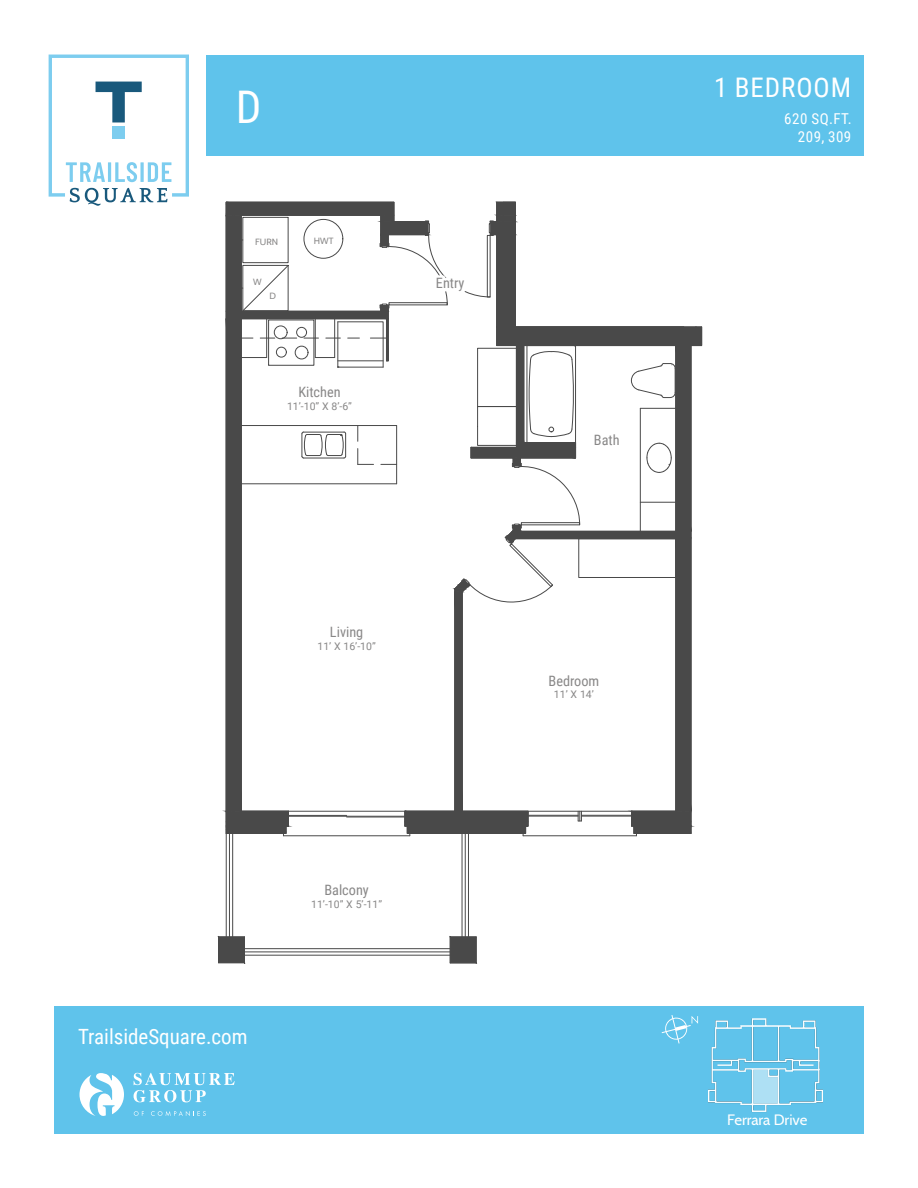
<style>
.page{position:relative;width:918px;height:1188px;background:#fff}
.page>*{position:absolute;margin:0;border:0;box-sizing:border-box;transform-origin:0 0}
.Unit_List{font:45px "Roboto Condensed";color:#fff}
.Unit_List-2{font:27px "Roboto Condensed";letter-spacing:.035em;color:#fff}
.t1{font:21px "Roboto Condensed";color:#fff}
.Unit_List-3{font:15px "Roboto Condensed";letter-spacing:.035em;color:#fff}
.t2{font:15px "Cabin";letter-spacing:-.005em;color:#fff}
.floorplan_labels{font:14.25px "Roboto Condensed";color:#888787}
.floorplan_labels-2{font:10.5px "Roboto";color:#888787}
.floorplan_labels-3{font:9px "Cabin";color:#888787}
</style>
<div class="page">
<div style="left:54px;top:1007px;width:810px;height:127px;background:#5fc3eb"></div>
<div style="left:206px;top:55px;width:658px;height:101px;background:#5fc3eb"></div>
<svg style="left:662px;top:1015px;width:36px;height:29px"></svg>
<svg style="left:49px;top:55px;width:140px;height:151px"></svg>
<div style="left:112px;top:126px;width:13px;height:13px;background:#7dcdef"></div>
<svg style="left:134px;top:1111px;width:10px;height:5px"></svg>
<svg style="left:151px;top:1111px;width:55px;height:5px"></svg>
<svg style="left:80px;top:1073px;width:44px;height:43px"></svg>
<svg style="left:134px;top:1073px;width:101px;height:29px"></svg>
<hr style="left:283px;top:836px;width:127px;height:1px;background:#494949">
<hr style="left:226px;top:833px;width:1px;height:104px;background:#494949">
<hr style="left:229px;top:833px;width:1px;height:104px;background:#494949">
<hr style="left:232px;top:833px;width:1px;height:104px;background:#494949">
<hr style="left:468px;top:833px;width:1px;height:104px;background:#494949">
<hr style="left:465px;top:833px;width:1px;height:104px;background:#494949">
<hr style="left:462px;top:833px;width:1px;height:104px;background:#494949">
<hr style="left:244px;top:955px;width:206px;height:1px;background:#494949">
<hr style="left:244px;top:952px;width:206px;height:1px;background:#494949">
<hr style="left:244px;top:948px;width:206px;height:1px;background:#494949">
<svg style="left:449px;top:936px;width:28px;height:28px"></svg>
<svg style="left:218px;top:936px;width:27px;height:28px"></svg>
<div style="left:218px;top:937px;width:27px;height:26px;border:1px solid #494949"></div>
<hr style="left:523px;top:836px;width:113px;height:1px;background:#494949">
<svg style="left:225px;top:202px;width:477px;height:634px"></svg>
<img style="left:709px;top:1019px;width:114px;height:93px">
<svg style="left:753px;top:1069px;width:26px;height:35px"></svg>
<p class="Unit_List" style="left:236px;top:75px;width:27px">D</p>
<p class="floorplan_labels-3" style="left:255px;top:235px;width:24px">FURN</p>
<p class="floorplan_labels-3" style="left:314px;top:234px;width:21px">HWT</p>
<p class="floorplan_labels-3" style="left:253px;top:275px;width:10px">W</p>
<p class="floorplan_labels-3" style="left:270px;top:289px;width:8px">D</p>
<p class="floorplan_labels" style="left:298px;top:382px;width:44px">Kitchen</p>
<p class="floorplan_labels-2" style="left:287px;top:399px;width:67px">11’-10” X 8’-6”</p>
<p class="floorplan_labels" style="left:436px;top:273px;width:30px">Entry</p>
<p class="floorplan_labels" style="left:330px;top:622px;width:35px">Living</p>
<p class="floorplan_labels-2" style="left:317px;top:639px;width:60px">11’ X 16’-10”</p>
<h3 class="t1" style="left:78px;top:1022px;width:171px">TrailsideSquare.com</h3>
<p class="floorplan_labels" style="left:324px;top:880px;width:46px">Balcony</p>
<p class="floorplan_labels-2" style="left:311px;top:897px;width:72px">11’-10” X 5’-11”</p>
<p class="floorplan_labels" style="left:594px;top:430px;width:27px">Bath</p>
<p class="floorplan_labels" style="left:549px;top:671px;width:52px">Bedroom</p>
<p class="floorplan_labels-2" style="left:554px;top:687px;width:41px">11’ X 14’</p>
<p class="Unit_List-2" style="left:714px;top:69px;width:138px">1 BEDROOM</p>
<p class="Unit_List-3" style="left:784px;top:108px;width:69px">620 SQ.FT.</p>
<p class="Unit_List-3" style="left:798px;top:126px;width:55px">209, 309</p>
<h3 class="t2" style="left:727px;top:1108px;width:82px">Ferrara Drive</h3>
</div>
